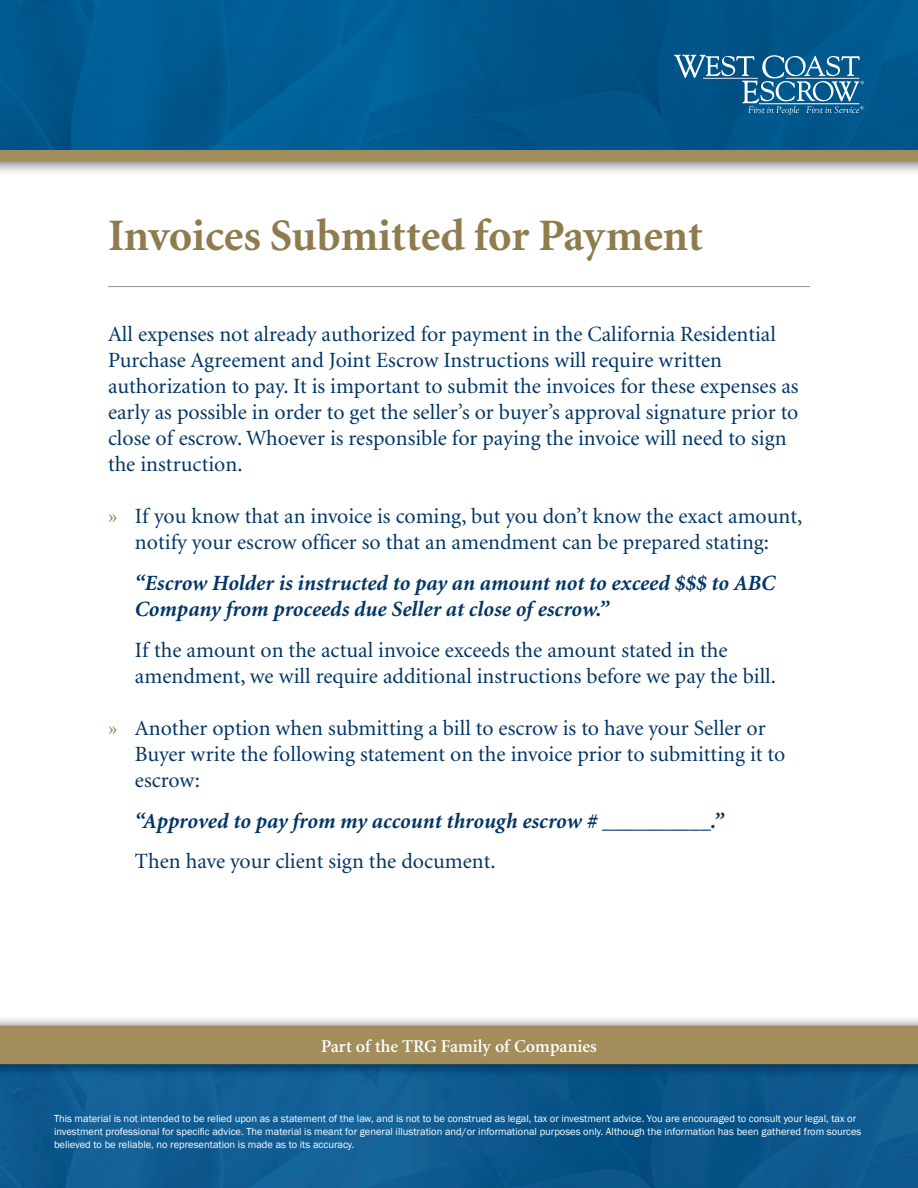
<style>
.page{position:relative;width:918px;height:1188px;background:#fff}
.page>*{position:absolute;margin:0;border:0;box-sizing:border-box;transform-origin:0 0}
.t1{font:700 45px "Minion";letter-spacing:-.005em;color:#8e7c4d}
.t2{font:21.75px/26.1px "Minion";color:#003667}
.t3{font:italic 700 21.75px/26.1px "Minion";color:#003667}
.t4{font:600 18px "Minion";color:#fff}
.t5{font:10.5px/12.6px "Franklin Gothic";color:#fff}
.s1{color:#8e7c4d}
</style>
<div class="page">
<img style="left:0;top:1018px;width:918px;height:170px">
<img style="left:0;top:0;width:918px;height:172px">
<svg style="left:674px;top:55px;width:190px;height:60px;background:#30749e"></svg>
<hr style="left:108px;top:286px;width:702px;height:1px;background:#939598">
<h1 class="t1" style="left:108px;top:212px;width:597px">Invoices Submitted for Payment</h1>
<p class="t2" style="left:108px;top:321px;width:692px">All expenses not already authorized for payment in the California Residential Purchase Agreement and Joint Escrow Instructions will require written authorization to pay. It is important to submit the invoices for these expenses as early as possible in order to get the seller’s or buyer’s approval signature prior to close of escrow. Whoever is responsible for paying the invoice will need to sign the instruction.</p>
<p class="t2" style="left:108px;top:504px;width:696px;text-align:center"><span class="s1">»</span> If you know that an invoice is coming, but you don’t know the exact amount, notify your escrow officer so that an amendment can be prepared stating:</p>
<p class="t3" style="left:135px;top:571px;width:642px">“Escrow Holder is instructed to pay an amount not to exceed $$$ to ABC<br>Company from proceeds due Seller at close of escrow.”</p>
<p class="t2" style="left:135px;top:637px;width:642px">If the amount on the actual invoice exceeds the amount stated in the amendment, we will require additional instructions before we pay the bill.</p>
<p class="t2" style="left:135px;top:716px;width:652px;text-indent:-27px"><span class="s1">»</span> Another option when submitting a bill to escrow is to have your Seller or<br>Buyer write the following statement on the invoice prior to submitting it to escrow:</p>
<p class="t3" style="left:135px;top:808px;width:590px">“Approved to pay from my account through escrow # __________.”</p>
<p class="t2" style="left:135px;top:849px;width:362px">Then have your client sign the document.</p>
<p class="t4" style="left:321px;top:1037px;width:277px">Part of the TRG Family of Companies</p>
<p class="t5" style="left:54px;top:1113px;width:809px">This material is not intended to be relied upon as a statement of the law, and is not to be construed as legal, tax or investment advice. You are encouraged to consult your legal, tax or investment professional for specific advice. The material is meant for general illustration and/or informational purposes only. Although the information has been gathered from sources believed to be reliable, no representation is made as to its accuracy.</p>
</div>
